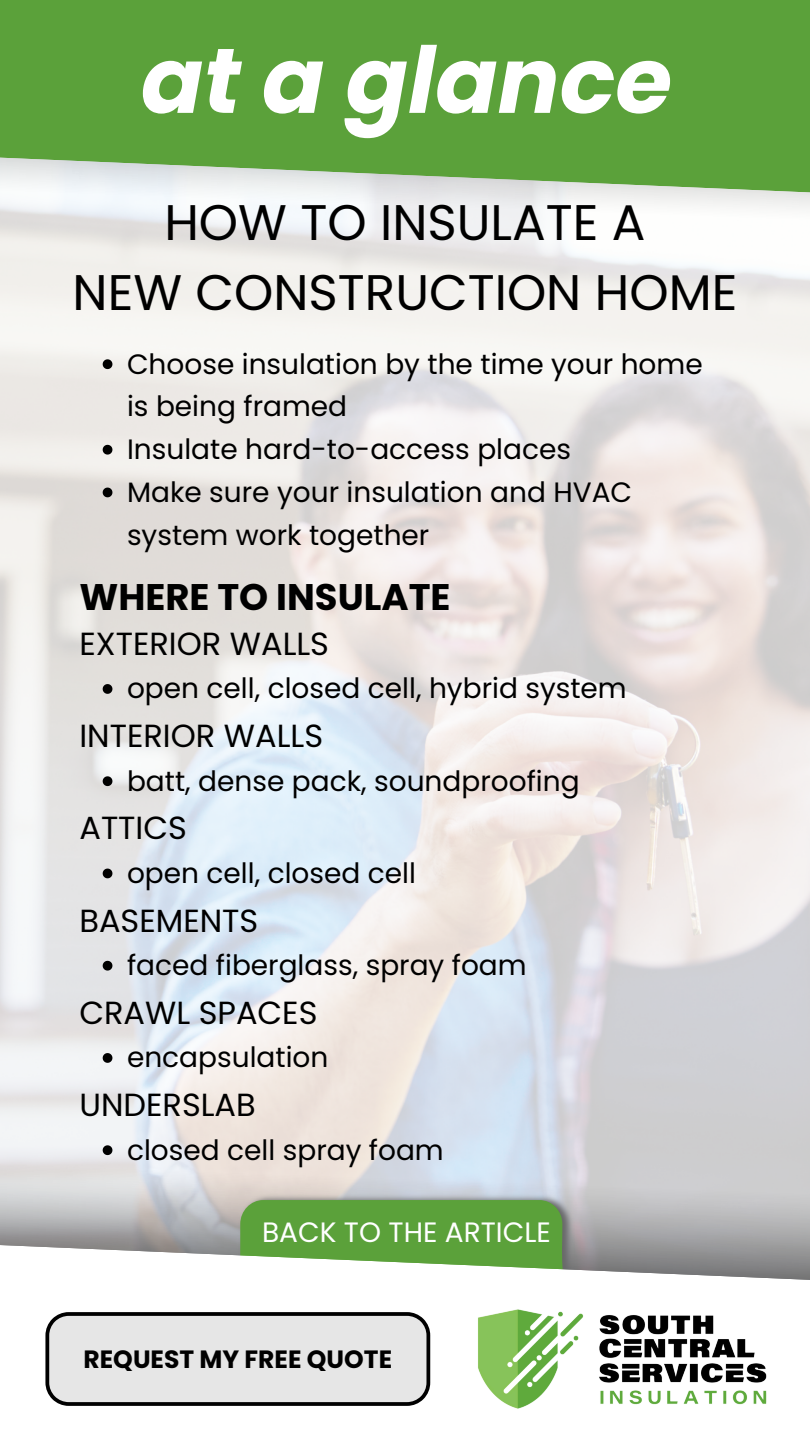
<style>
.page{position:relative;width:810px;height:1440px;background:#fff}
.page>*{position:absolute;margin:0;border:0;box-sizing:border-box;transform-origin:0 0}
.t1{font:italic 700 92px "Poppins";color:#fff}
.t2{font:50px/69.8px "Poppins";color:#000;text-align:center}
.t3{font:700 37px "Poppins";color:#000}
.t4{font:32px "Poppins";color:#000}
.t5{font:28px/42.8px "Poppins";color:#000}
.t6{font:28px "Poppins";color:#fff}
.t7{font:700 25px "Poppins";color:#000}
</style>
<div class="page">
<img style="left:229px;top:1193px;width:355px;height:51px">
<svg style="left:0;top:1244px;width:810px;height:36px"></svg>
<img style="left:510px;top:1313px;width:257px;height:96px">
<svg style="left:0;top:0;width:810px;height:193px;background:#67a74a"></svg>
<svg style="left:45px;top:1200px;width:528px;height:206px"></svg>
<svg style="left:103px;top:359px;width:9px;height:10px"></svg>
<svg style="left:103px;top:445px;width:9px;height:10px"></svg>
<svg style="left:103px;top:488px;width:9px;height:9px"></svg>
<svg style="left:103px;top:684px;width:9px;height:10px"></svg>
<svg style="left:103px;top:776px;width:9px;height:10px"></svg>
<svg style="left:103px;top:869px;width:9px;height:9px"></svg>
<svg style="left:103px;top:961px;width:9px;height:10px"></svg>
<svg style="left:103px;top:1053px;width:9px;height:10px"></svg>
<svg style="left:103px;top:1145px;width:9px;height:10px"></svg>
<p class="t1" style="left:141px;top:16px;width:533px">at a glance</p>
<p class="t2" style="left:73px;top:187px;width:666px">HOW TO INSULATE A<br>NEW CONSTRUCTION HOME</p>
<p class="t5" style="left:127px;top:342px;width:577px">Choose insulation by the time your home is being framed</p>
<p class="t5" style="left:127px;top:428px;width:446px">Insulate hard-to-access places</p>
<h4 class="t5" style="left:127px;top:471px;width:507px">Make sure your insulation and HVAC system work together</h4>
<p class="t3" style="left:79px;top:571px;width:373px">WHERE TO INSULATE</p>
<p class="t4" style="left:79px;top:621px;width:251px">EXTERIOR WALLS</p>
<h4 class="t5" style="left:127px;top:667px;width:501px">open cell, closed cell, hybrid system</h4>
<p class="t4" style="left:79px;top:713px;width:245px">INTERIOR WALLS</p>
<h4 class="t5" style="left:127px;top:759px;width:454px">batt, dense pack, soundproofing</h4>
<p class="t4" style="left:79px;top:806px;width:109px">ATTICS</p>
<h4 class="t5" style="left:127px;top:852px;width:291px">open cell, closed cell</h4>
<p class="t4" style="left:79px;top:898px;width:180px">BASEMENTS</p>
<h4 class="t5" style="left:127px;top:944px;width:401px">faced fiberglass, spray foam</h4>
<p class="t4" style="left:79px;top:990px;width:240px">CRAWL SPACES</p>
<h4 class="t5" style="left:127px;top:1036px;width:203px">encapsulation</h4>
<p class="t4" style="left:79px;top:1082px;width:178px">UNDERSLAB</p>
<h3 class="t5" style="left:127px;top:1128px;width:318px">closed cell spray foam</h3>
<h1 class="t6" style="left:262px;top:1212px;width:290px">BACK TO THE ARTICLE</h1>
<p class="t7" style="left:84px;top:1341px;width:310px">REQUEST MY FREE QUOTE</p>
</div>
